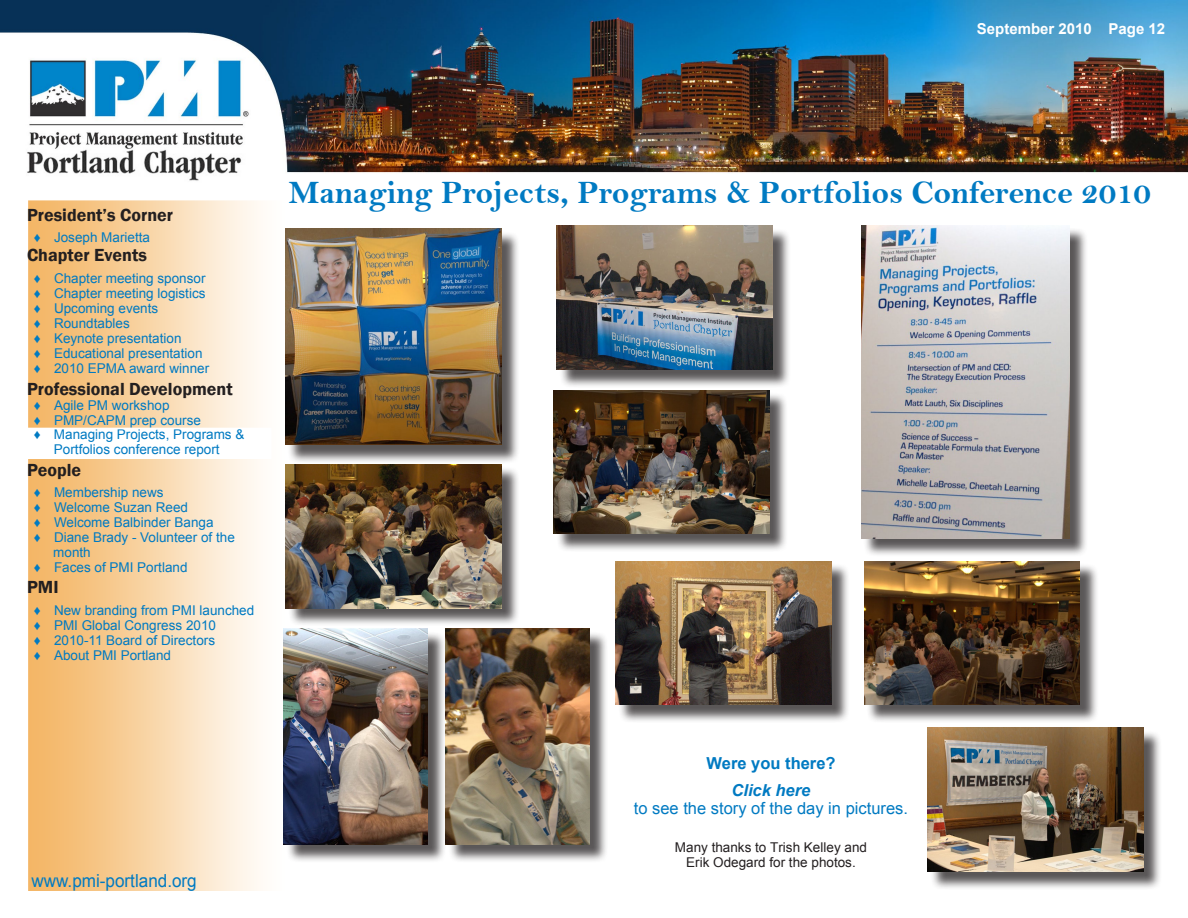
<style>
.page{position:relative;width:1188px;height:918px;background:#fff}
.page>*{position:absolute;margin:0;border:0;box-sizing:border-box;transform-origin:0 0}
.t1{font:33px "Bell MT Bold";letter-spacing:-.005em;color:#007ac2}
.t2{font:600 18px "Franklin Gothic";color:#231f20}
.t3{font:18px "Arial";color:#007ac2;scale:.95 1}
.t4{font:16.5px "Arial";color:#007ac2}
.t5{font:700 16.5px "Arial";color:#007ac2}
.t6{font:italic 700 16.5px "Arial";color:#007ac2}
.t7{font:700 15px "Arial";color:#fff}
.t8{font:13.5px/15px "Arial";color:#007ac2}
.t9{font:13.5px/15px "Arial";color:#231f20;text-align:center}
.t10{font:12px "Bell MT Bold";color:#fff}
</style>
<div class="page">
<img style="left:28px;top:200px;width:288px;height:691px">
<img style="left:0;top:0;width:1188px;height:181px">
<div style="left:286px;top:631px;width:160px;height:232px;background:#231f20;opacity:.75"></div>
<img style="left:284px;top:628px;width:144px;height:216px">
<div style="left:866px;top:563px;width:232px;height:161px;background:#231f20;opacity:.75"></div>
<img style="left:864px;top:561px;width:216px;height:144px">
<div style="left:556px;top:392px;width:232px;height:161px;background:#231f20;opacity:.75"></div>
<img style="left:554px;top:390px;width:216px;height:144px">
<div style="left:288px;top:466px;width:232px;height:161px;background:#231f20;opacity:.75"></div>
<img style="left:286px;top:464px;width:216px;height:144px">
<div style="left:448px;top:631px;width:160px;height:232px;background:#231f20;opacity:.75"></div>
<img style="left:446px;top:628px;width:144px;height:216px">
<div style="left:288px;top:231px;width:232px;height:232px;background:#231f20;opacity:.75"></div>
<img style="left:285px;top:229px;width:216px;height:216px">
<div style="left:618px;top:563px;width:232px;height:161px;background:#231f20;opacity:.75"></div>
<img style="left:616px;top:561px;width:216px;height:144px">
<div style="left:559px;top:228px;width:232px;height:160px;background:#231f20;opacity:.75"></div>
<img style="left:557px;top:226px;width:216px;height:144px">
<div style="left:863px;top:227px;width:225px;height:330px;background:#231f20;opacity:.75"></div>
<img style="left:861px;top:225px;width:209px;height:313px">
<div style="left:930px;top:730px;width:232px;height:160px;background:#231f20;opacity:.75"></div>
<img style="left:928px;top:728px;width:216px;height:144px">
<div style="left:26px;top:428px;width:245px;height:30px;background:#fff"></div>
<p class="t10" style="left:1047px;top:20px;width:124px">December 2009/Pg 12</p>
<p class="t7" style="left:977px;top:19px;width:190px">September 2010 Page 12</p>
<h2 class="t2" style="left:27px;top:204px;width:148px">President’s Corner</h2>
<p class="t8" style="left:34px;top:230px;width:118px">♦ Joseph Marietta</p>
<h2 class="t2" style="left:27px;top:244px;width:122px">Chapter Events</h2>
<p class="t8" style="left:34px;top:271px;width:177px">♦ Chapter meeting sponsor ♦ Chapter meeting logistics ♦ Upcoming events<br>♦ Roundtables<br>♦ Keynote presentation<br>♦ Educational presentation ♦ 2010 EPMA award winner</p>
<h2 class="t2" style="left:27px;top:378px;width:207px">Professional Development</h2>
<p class="t8" style="left:34px;top:398px;width:169px">♦ Agile PM workshop<br>♦ PMP/CAPM prep course</p>
<h2 class="t2" style="left:27px;top:459px;width:56px">People</h2>
<p class="t8" style="left:34px;top:485px;width:131px">♦ Membership news</p>
<p class="t8" style="left:34px;top:500px;width:156px">♦ Welcome Suzan Reed</p>
<p class="t8" style="left:34px;top:515px;width:181px">♦ Welcome Balbinder Banga</p>
<p class="t8" style="left:34px;top:530px;width:203px">♦ Diane Brady - Volunteer of the</p>
<p class="t8" style="left:53px;top:545px;width:39px">month</p>
<p class="t8" style="left:34px;top:560px;width:155px">♦ Faces of PMI Portland</p>
<h2 class="t2" style="left:27px;top:576px;width:33px">PMI</h2>
<p class="t8" style="left:34px;top:603px;width:222px">♦ New branding from PMI launched ♦ PMI Global Congress 2010<br>♦ 2010-11 Board of Directors<br>♦ About PMI Portland</p>
<p class="t8" style="left:34px;top:427px;width:212px;text-align:center">♦ Managing Projects, Programs &amp;<br>Portfolios conference report</p>
<h1 class="t1" style="left:289px;top:172px;width:864px">Managing Projects, Programs &amp; Portfolios Conference 2010</h1>
<h2 class="t3" style="left:32px;top:868px;width:176px">www.pmi-portland.org</h2>
<p class="t5" style="left:706px;top:752px;width:131px">Were you there?</p>
<p class="t6" style="left:732px;top:779px;width:80px">Click here</p>
<p class="t4" style="left:634px;top:797px;width:276px">to see the story of the day in pictures.</p>
<p class="t9" style="left:675px;top:840px;width:194px">Many thanks to Trish Kelley and<br>Erik Odegard for the photos.</p>
</div>
